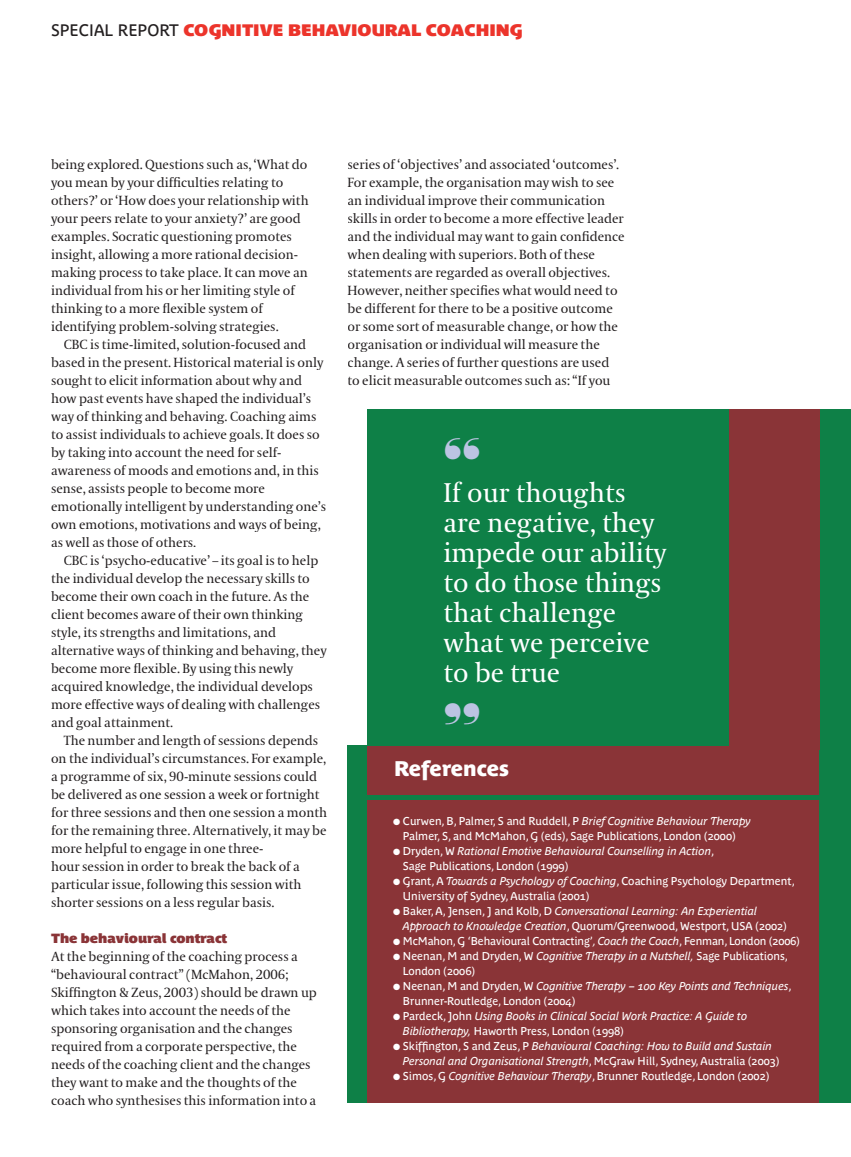
<style>
.page{position:relative;width:851px;height:1157px;background:#fff}
.page>*{position:absolute;margin:0;border:0;box-sizing:border-box;transform-origin:0 0}
.t1{font:27px/30px "Coranto";color:#fff}
.t2{font:21px "Parisine Plus Sombre";color:#fff}
.t3{font:700 16.5px "Parisine Plus Sombre";color:#ec342b}
.t4{font:13.2px/18px "Coranto";color:#231f20}
.t5{font:700 13.2px "Parisine Plus Sombre";color:#8a3437}
.t6{font:11.25px/15px "Parisine Plus";color:#fff}
.t7{font:italic 11.25px/15px "Parisine Plus";color:#fff}
.s1{font-family:"Parisine Plus";font-weight:400;color:#231f20}
.s2{font-style:italic}
.s3{font-style:normal}
</style>
<div class="page">
<div style="left:367px;top:744px;width:453px;height:358px;background:#8a3437"></div>
<div style="left:347px;top:744px;width:20px;height:358px;background:#0e8047"></div>
<div style="left:351px;top:795px;width:472px;height:5px;background:#0e8047"></div>
<div style="left:819px;top:744px;width:31px;height:358px;background:#0e8047"></div>
<div style="left:367px;top:410px;width:483px;height:336px;background:#0e8047"></div>
<div style="left:729px;top:410px;width:90px;height:340px;background:#8a3437"></div>
<p class="t3" style="left:51px;top:21px;width:473px"><span class="s1">SPECIAL REPORT</span> COGNITIVE BEHAVIOURAL COACHING</p>
<p class="t4" style="left:51px;top:156px;width:259px">being explored. Questions such as, ‘What do you mean by your difficulties relating to others?’ or ‘How does your relationship with your peers relate to your anxiety?’ are good examples. Socratic questioning promotes insight, allowing a more rational decision&shy;making process to take place. It can move an individual from his or her limiting style of thinking to a more flexible system of identifying problem-solving strategies.</p>
<p class="t4" style="left:51px;top:336px;width:277px;text-indent:13px">CBC is time-limited, solution-focused and based in the present. Historical material is only sought to elicit information about why and how past events have shaped the individual’s way of thinking and behaving. Coaching aims to assist individuals to achieve goals. It does so by taking into account the need for self&shy;awareness of moods and emotions and, in this sense, assists people to become more emotionally intelligent by understanding one’s own emotions, motivations and ways of being, as well as those of others.</p>
<p class="t4" style="left:51px;top:552px;width:277px;text-indent:13px">CBC is ‘psycho-educative’ – its goal is to help the individual develop the necessary skills to become their own coach in the future. As the client becomes aware of their own thinking style, its strengths and limitations, and alternative ways of thinking and behaving, they become more flexible. By using this newly acquired knowledge, the individual develops more effective ways of dealing with challenges and goal attainment.</p>
<p class="t4" style="left:51px;top:732px;width:277px;text-indent:13px">The number and length of sessions depends on the individual’s circumstances. For example, a programme of six, 90-minute sessions could be delivered as one session a week or fortnight for three sessions and then one session a month for the remaining three. Alternatively, it may be more helpful to engage in one three-<br>hour session in order to break the back of a particular issue, following this session with shorter sessions on a less regular basis.</p>
<p class="t5" style="left:51px;top:930px;width:178px">The behavioural contract</p>
<p class="t4" style="left:51px;top:948px;width:267px">At the beginning of the coaching process a “behavioural contract” (McMahon, 2006; Skiffington &amp; Zeus, 2003) should be drawn up which takes into account the needs of the sponsoring organisation and the changes required from a corporate perspective, the needs of the coaching client and the changes they want to make and the thoughts of the coach who synthesises this information into a</p>
<p class="t4" style="left:347px;top:156px;width:278px">series of ‘objectives’ and associated ‘outcomes’.<br>For example, the organisation may wish to see an individual improve their communication skills in order to become a more effective leader and the individual may want to gain confidence when dealing with superiors. Both of these statements are regarded as overall objectives.<br>However, neither specifies what would need to be different for there to be a positive outcome or some sort of measurable change, or how the organisation or individual will measure the change. A series of further questions are used to elicit measurable outcomes such as: “If you</p>
<h1 class="t1" style="left:443px;top:479px;width:225px">If our thoughts are negative, they impede our ability to do those things that challenge what we perceive to be true</h1>
<h2 class="t2" style="left:394px;top:756px;width:116px">References</h2>
<p class="t6" style="left:393px;top:813px;width:359px;text-align:center">● Curwen, B, Palmer, S and Ruddell, P <span class="s2">Brief Cognitive Behaviour Therapy<br></span>Palmer, S, and McMahon, G (eds), Sage Publications, London (2000)</p>
<p class="t7" style="left:403px;top:843px;width:313px;text-indent:-10px">● <span class="s3">Dryden, W</span> Rational Emotive Behavioural Counselling in Action<span class="s3">,<br>Sage Publications, London (1999)</span></p>
<p class="t6" style="left:403px;top:873px;width:393px;text-indent:-10px">● Grant, A <span class="s2">Towards a Psychology of Coaching</span>, Coaching Psychology Department,<br>University of Sydney, Australia (2001)</p>
<p class="t7" style="left:403px;top:903px;width:385px;text-indent:-10px">● <span class="s3">Baker, A, Jensen, J and Kolb, D</span> Conversational Learning: An Experiential<br>Approach to Knowledge Creation<span class="s3">, Quorum/Greenwood, Westport, USA (2002)</span></p>
<p class="t6" style="left:393px;top:933px;width:408px">● McMahon, G ‘Behavioural Contracting’<span class="s2">, Coach the Coach</span>, Fenman, London (2006)</p>
<p class="t6" style="left:403px;top:948px;width:386px;text-indent:-10px">● Neenan, M and Dryden, W <span class="s2">Cognitive Therapy in a Nutshell,</span> Sage Publications,<br>London (2006)</p>
<p class="t6" style="left:403px;top:978px;width:390px;text-indent:-10px">● Neenan, M and Dryden, W <span class="s2">Cognitive Therapy – 100 Key Points and Techniques</span>,<br>Brunner-Routledge, London (2004)</p>
<p class="t7" style="left:403px;top:1008px;width:345px;text-indent:-10px">● <span class="s3">Pardeck, John</span> Using Books in Clinical Social Work Practice: A Guide to<br>Bibliotherapy, <span class="s3">Haworth Press, London (1998)</span></p>
<p class="t7" style="left:403px;top:1038px;width:378px;text-indent:-10px">● <span class="s3">Skiffington, S and Zeus, P</span> Behavioural Coaching: How to Build and Sustain<br>Personal and Organisational Strength<span class="s3">, McGraw Hill, Sydney, Australia (2003)</span></p>
<p class="t6" style="left:393px;top:1068px;width:377px">● Simos, G <span class="s2">Cognitive Behaviour Therapy</span>, Brunner Routledge, London (2002)</p>
</div>
